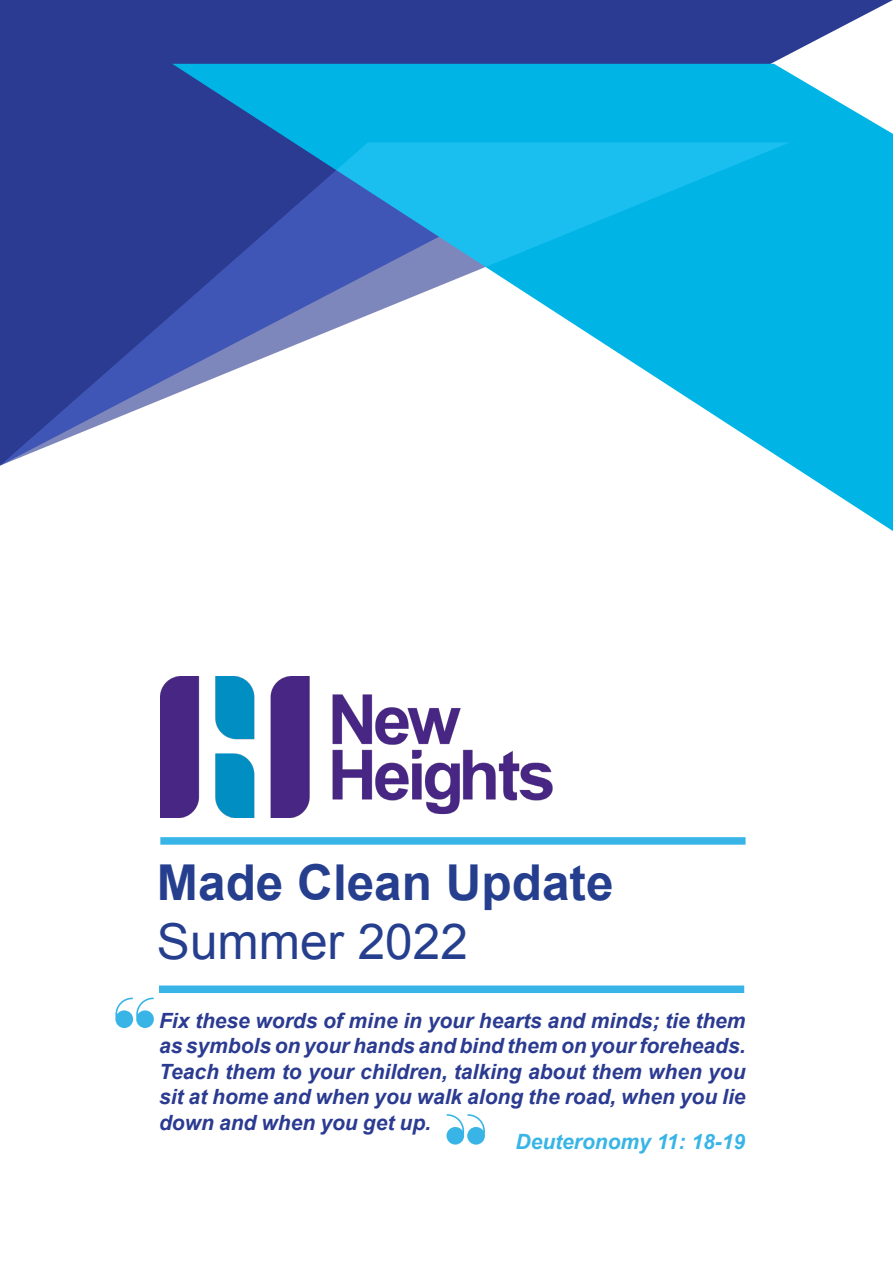
<style>
.page{position:relative;width:893px;height:1263px;background:#fff}
.page>*{position:absolute;margin:0;border:0;box-sizing:border-box;transform-origin:0 0}
.t1{font:700 49.5px "Arial";color:#253f8e}
.t2{font:49.5px "Arial";color:#253f8e}
.quote{font:italic 700 21px/25.5px "Arial";color:#2b3b91;text-align:justify}
.quote-2{font:italic 700 21px "Arial";color:#38b5e6}
</style>
<div class="page">
<div style="left:160px;top:837px;width:586px;height:8px;background:#38b5e6"></div>
<div style="left:159px;top:985px;width:585px;height:8px;background:#38b5e6"></div>
<div style="left:0;top:0;width:893px;height:142px;background:#2b3b91"></div>
<svg style="left:172px;top:64px;width:721px;height:467px;fill:#00b5e6"></svg>
<svg style="left:0;top:142px;width:790px;height:324px"></svg>
<svg style="left:446px;top:1114px;width:39px;height:31px"></svg>
<svg style="left:115px;top:997px;width:39px;height:31px"></svg>
<img style="left:160px;top:677px;width:393px;height:140px">
<p class="t1" style="left:157px;top:850px;width:458px">Made Clean Update</p>
<p class="t2" style="left:157px;top:909px;width:312px">Summer 2022</p>
<p class="quote" style="left:159px;top:1008px;width:588px">Fix these words of mine in your hearts and minds; tie them as symbols on your hands and bind them on your foreheads.<br>Teach them to your children, talking about them when you sit at home and when you walk along the road, when you lie</p>
<p class="quote-2" style="left:516px;top:1128px;width:231px">Deuteronomy 11: 18-19</p>
<p class="quote" style="left:159px;top:1110px;width:274px">down and when you get up.</p>
</div>
